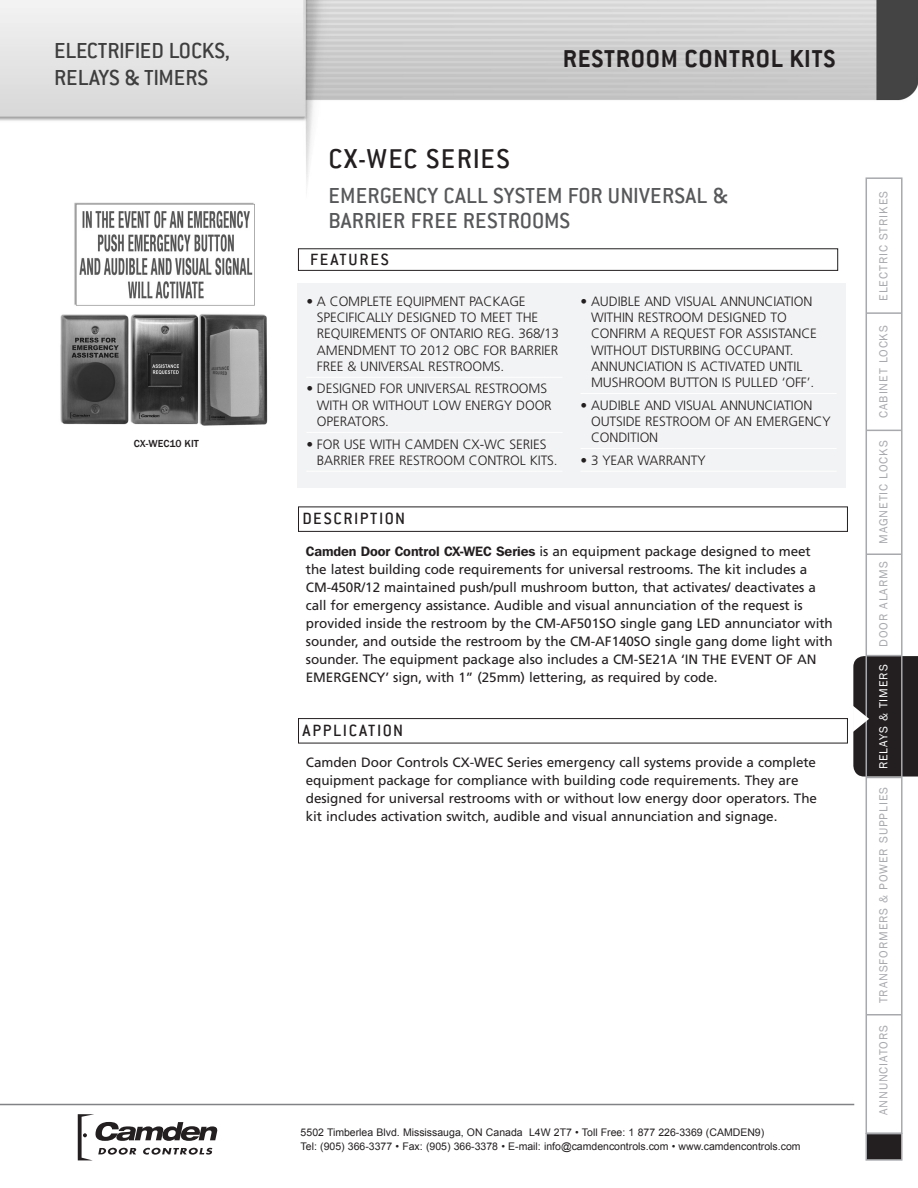
<style>
.page{position:relative;width:918px;height:1188px;background:#fff}
.page>*{position:absolute;margin:0;border:0;box-sizing:border-box;transform-origin:0 0}
.N-SS-H1{font:500 30px "Conduit ITC";letter-spacing:.05em;color:#231f20}
.N-SS-H_Top_page{font:700 27px "Conduit ITC";letter-spacing:.03em;color:#231f20}
.N-SS-H2__80_GRAY{font:500 24px/25.5px "Conduit ITC";letter-spacing:.01em;color:#57585a}
.t1{font:500 24px/27px "Conduit ITC";letter-spacing:-.005em;color:#3e3e3f}
.N-SS-H3__inside_whit{font:500 18px "Conduit ITC";letter-spacing:.09em;color:#231f20}
.N-SS-Body_Text{font:13.5px/18px "Frutiger";letter-spacing:-.005em;color:#231f20}
.N-SS-Specifiactions{font:300 13.5px/16.2px "Frutiger";letter-spacing:-.01em;color:#231f20}
.t2{font:12px "Franklin Gothic";letter-spacing:.075em;color:#a8a9ad}
.t3{font:12px "Franklin Gothic";letter-spacing:.075em;color:#fff}
.t4{font:10.5px/13.5px "Arial";color:#231f20}
.N-SS-Image_Descripti{font:500 10.5px "Franklin Gothic";color:#231f20}
.s1{font-family:"Franklin Gothic IT Cby BT";font-weight:600}
</style>
<div class="page">
<img style="left:0;top:0;width:918px;height:255px">
<div style="left:866px;top:1134px;width:36px;height:26px;background:#231f20"></div>
<div style="left:865px;top:1133px;width:38px;height:28px;border:2px solid #a8a9ad"></div>
<hr style="left:867px;top:312px;width:35px;height:2px;background:#a8a9ad">
<hr style="left:867px;top:777px;width:35px;height:1px;background:#a8a9ad">
<hr style="left:867px;top:554px;width:35px;height:1px;background:#a8a9ad">
<hr style="left:867px;top:430px;width:35px;height:1px;background:#a8a9ad">
<hr style="left:867px;top:1014px;width:35px;height:2px;background:#a8a9ad">
<hr style="left:867px;top:655px;width:35px;height:1px;background:#a8a9ad">
<div style="left:866px;top:177px;width:37px;height:957px;border:2px solid #a8a9ad"></div>
<svg style="left:853px;top:656px;width:65px;height:121px;background:#322e2f"></svg>
<svg style="left:78px;top:1114px;width:140px;height:46px"></svg>
<hr style="left:0;top:1104px;width:854px;height:1px;background:#808285">
<div style="left:298px;top:248px;width:540px;height:23px;border:1px solid #231f20"></div>
<div style="left:297px;top:284px;width:549px;height:204px;background:#f2f3f4"></div>
<hr style="left:306px;top:377px;width:257px;height:1px;background:#fff">
<hr style="left:306px;top:432px;width:257px;height:1px;background:#fff">
<hr style="left:306px;top:471px;width:257px;height:1px;background:#fff">
<hr style="left:581px;top:393px;width:256px;height:1px;background:#fff">
<hr style="left:581px;top:448px;width:256px;height:1px;background:#fff">
<hr style="left:581px;top:471px;width:256px;height:1px;background:#fff">
<div style="left:298px;top:507px;width:550px;height:25px;border:1px solid #231f20"></div>
<div style="left:298px;top:718px;width:550px;height:25px;border:1px solid #231f20"></div>
<img style="left:56px;top:195px;width:216px;height:231px">
<h3 class="t1" style="left:54px;top:37px;width:178px">ELECTRIFIED LOCKS,<br>RELAYS &amp; TIMERS</h3>
<p class="N-SS-Image_Descripti" style="left:134px;top:437px;width:67px">CX-WEC10 KIT</p>
<p class="N-SS-H1" style="left:328px;top:142px;width:183px">CX-WEC SERIES</p>
<p class="N-SS-H_Top_page" style="left:563px;top:43px;width:274px">RESTROOM CONTROL KITS</p>
<p class="N-SS-H2__80_GRAY" style="left:328px;top:182px;width:401px">EMERGENCY CALL SYSTEM FOR UNIVERSAL &amp;<br>BARRIER FREE RESTROOMS</p>
<h3 class="N-SS-H3__inside_whit" style="left:310px;top:250px;width:80px">FEATURES</h3>
<p class="N-SS-Specifiactions" style="left:317px;top:293px;width:244px;text-indent:-11px">• A COMPLETE EQUIPMENT PACKAGE<br>SPECIFICALLY DESIGNED TO MEET THE<br>REQUIREMENTS OF ONTARIO REG. 368/13<br>AMENDMENT TO 2012 OBC FOR BARRIER<br>FREE &amp; UNIVERSAL RESTROOMS.</p>
<p class="N-SS-Specifiactions" style="left:317px;top:381px;width:236px;text-indent:-11px">• DESIGNED FOR UNIVERSAL RESTROOMS<br>WITH OR WITHOUT LOW ENERGY DOOR<br>OPERATORS.</p>
<p class="N-SS-Specifiactions" style="left:317px;top:436px;width:242px;text-indent:-11px">• FOR USE WITH CAMDEN CX-WC SERIES<br>BARRIER FREE RESTROOM CONTROL KITS.</p>
<p class="N-SS-H3__inside_whit" style="left:302px;top:509px;width:104px">DESCRIPTION</p>
<p class="N-SS-Specifiactions" style="left:591px;top:293px;width:227px;text-indent:-11px">• AUDIBLE AND VISUAL ANNUNCIATION<br>WITHIN RESTROOM DESIGNED TO<br>CONFIRM A REQUEST FOR ASSISTANCE<br>WITHOUT DISTURBING OCCUPANT.<br>ANNUNCIATION IS ACTIVATED UNTIL<br>MUSHROOM BUTTON IS PULLED ‘OFF’.</p>
<p class="N-SS-Specifiactions" style="left:591px;top:397px;width:241px;text-indent:-11px">• AUDIBLE AND VISUAL ANNUNCIATION<br>OUTSIDE RESTROOM OF AN EMERGENCY<br>CONDITION</p>
<p class="N-SS-Specifiactions" style="left:581px;top:452px;width:127px">• 3 YEAR WARRANTY</p>
<p class="N-SS-Body_Text" style="left:306px;top:542px;width:528px"><span class="s1">Camden Door Control CX-WEC Series</span> is an equipment package designed to meet the latest building code requirements for universal restrooms. The kit includes a CM-450R/12 maintained push/pull mushroom button, that activates/ deactivates a call for emergency assistance. Audible and visual annunciation of the request is provided inside the restroom by the CM-AF501SO single gang LED annunciator with sounder, and outside the restroom by the CM-AF140SO single gang dome light with sounder. The equipment package also includes a CM-SE21A ‘IN THE EVENT OF AN EMERGENCY’ sign, with 1” (25mm) lettering, as required by code.</p>
<p class="N-SS-H3__inside_whit" style="left:302px;top:720px;width:102px">APPLICATION</p>
<p class="N-SS-Body_Text" style="left:306px;top:753px;width:513px">Camden Door Controls CX-WEC Series emergency call systems provide a complete equipment package for compliance with building code requirements. They are designed for universal restrooms with or without low energy door operators. The kit includes activation switch, audible and visual annunciation and signage.</p>
<p class="t4" style="left:301px;top:1126px;width:501px">5502 Timberlea Blvd. Mississauga, ON Canada L4W 2T7 • Toll Free: 1 877 226-3369 (CAMDEN9)<br>Tel: (905) 366-3377 • Fax: (905) 366-3378 • E-mail: info@camdencontrols.com • www.camdencontrols.com</p>
<p class="t2" style="left:876px;top:301px;width:111px;rotate:-90deg">ELECTRIC STRIKES</p>
<p class="t2" style="left:876px;top:418px;width:94px;rotate:-90deg">CABINET LOCKS</p>
<p class="t2" style="left:876px;top:544px;width:105px;rotate:-90deg">MAGNETIC LOCKS</p>
<p class="t2" style="left:876px;top:647px;width:87px;rotate:-90deg">DOOR ALARMS</p>
<p class="t3" style="left:876px;top:769px;width:106px;rotate:-90deg">RELAYS &amp; TIMERS</p>
<p class="t2" style="left:876px;top:1003px;width:218px;rotate:-90deg">TRANSFORMERS &amp; POWER SUPPLIES</p>
<p class="t2" style="left:876px;top:1115px;width:92px;rotate:-90deg">ANNUNCIATORS</p>
</div>
